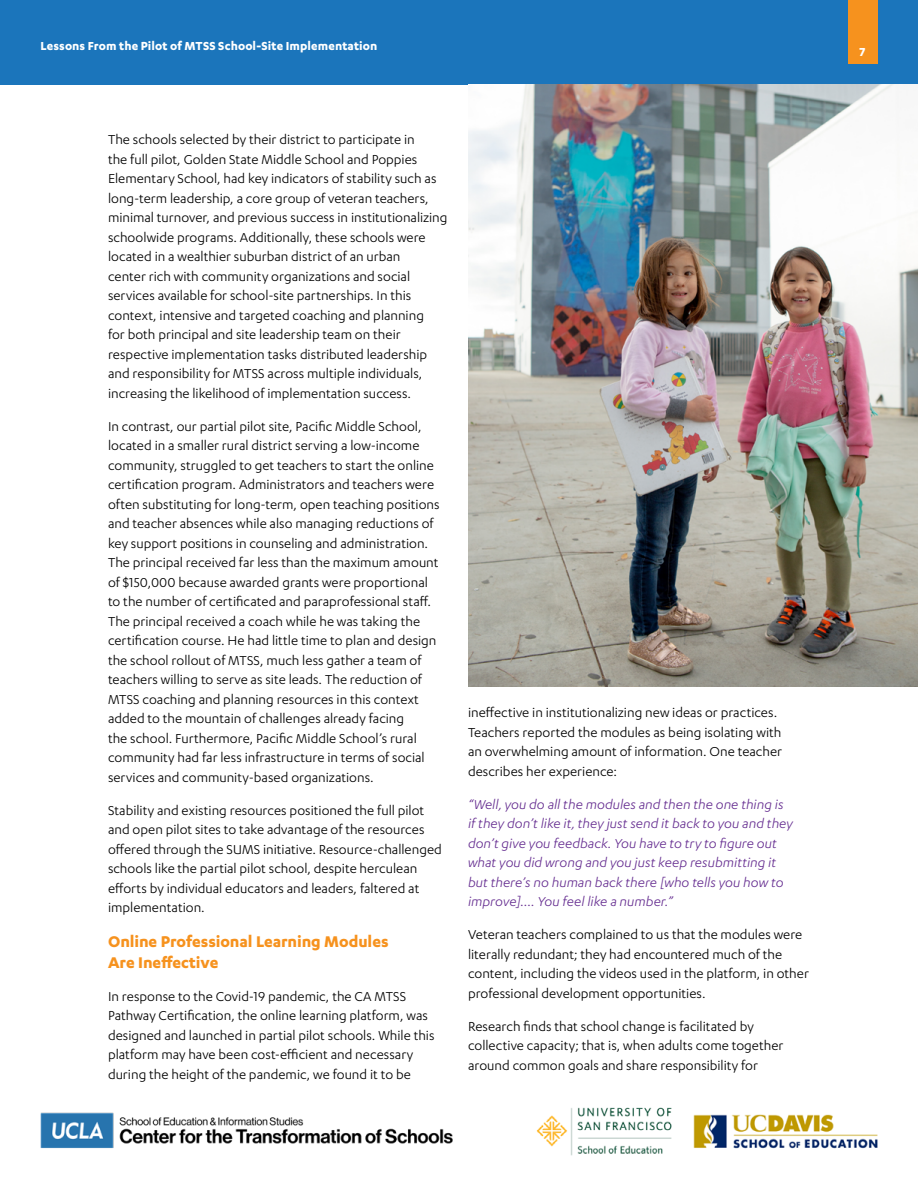
<style>
.page{position:relative;width:918px;height:1188px;background:#fff}
.page>*{position:absolute;margin:0;border:0;box-sizing:border-box;transform-origin:0 0}
.t1{font:700 18px/21px "Karbon";letter-spacing:-.005em;color:#f6921e}
.t2{font:15px/19.5px "Karbon";color:#000}
.t3{font:italic 15px/19.5px "Karbon";letter-spacing:.005em;color:#652d90}
.t4{font:700 13.5px "Karbon";letter-spacing:.01em;color:#fff}
</style>
<div class="page">
<div style="left:0;top:0;width:918px;height:85px;background:#1b75bb"></div>
<div style="left:848px;top:0;width:30px;height:64px;background:#f6921e"></div>
<img style="left:40px;top:1112px;width:413px;height:37px">
<img style="left:536px;top:1107px;width:136px;height:49px">
<img style="left:693px;top:1114px;width:185px;height:35px">
<img style="left:468px;top:85px;width:450px;height:602px">
<p class="t4" style="left:40px;top:38px;width:338px">Lessons From the Pilot of MTSS School-Site Implementation</p>
<p class="t2" style="left:108px;top:130px;width:341px">The schools selected by their district to participate in<br>the full pilot, Golden State Middle School and Poppies Elementary School, had key indicators of stability such as long-term leadership, a core group of veteran teachers, minimal turnover, and previous success in institutionalizing schoolwide programs. Additionally, these schools were located in a wealthier suburban district of an urban<br>center rich with community organizations and social services available for school-site partnerships. In this context, intensive and targeted coaching and planning<br>for both principal and site leadership team on their respective implementation tasks distributed leadership and responsibility for MTSS across multiple individuals, increasing the likelihood of implementation success.</p>
<p class="t2" style="left:108px;top:416px;width:333px">In contrast, our partial pilot site, Pacific Middle School, located in a smaller rural district serving a low-income community, struggled to get teachers to start the online certification program. Administrators and teachers were often substituting for long-term, open teaching positions and teacher absences while also managing reductions of key support positions in counseling and administration.<br>The principal received far less than the maximum amount of $150,000 because awarded grants were proportional to the number of certificated and paraprofessional staff.<br>The principal received a coach while he was taking the certification course. He had little time to plan and design the school rollout of MTSS, much less gather a team of teachers willing to serve as site leads. The reduction of MTSS coaching and planning resources in this context added to the mountain of challenges already facing<br>the school. Furthermore, Pacific Middle School’s rural community had far less infrastructure in terms of social services and community-based organizations.</p>
<p class="t2" style="left:108px;top:800px;width:335px">Stability and existing resources positioned the full pilot and open pilot sites to take advantage of the resources offered through the SUMS initiative. Resource-challenged schools like the partial pilot school, despite herculean efforts by individual educators and leaders, faltered at implementation.</p>
<p class="t1" style="left:108px;top:930px;width:282px">Online Professional Learning Modules<br>Are Ineffective</p>
<p class="t2" style="left:108px;top:986px;width:328px">In response to the Covid-19 pandemic, the CA MTSS Pathway Certification, the online learning platform, was designed and launched in partial pilot schools. While this platform may have been cost-efficient and necessary during the height of the pandemic, we found it to be</p>
<p class="t2" style="left:468px;top:703px;width:316px">ineffective in institutionalizing new ideas or practices.<br>Teachers reported the modules as being isolating with an overwhelming amount of information. One teacher describes her experience:</p>
<p class="t3" style="left:468px;top:794px;width:326px">“Well, you do all the modules and then the one thing is if they don’t like it, they just send it back to you and they don’t give you feedback. You have to try to figure out what you did wrong and you just keep resubmitting it but there’s no human back there [who tells you how to improve]…. You feel like a number.”</p>
<p class="t2" style="left:468px;top:925px;width:343px">Veteran teachers complained to us that the modules were literally redundant; they had encountered much of the content, including the videos used in the platform, in other professional development opportunities.</p>
<p class="t2" style="left:468px;top:1016px;width:317px">Research finds that school change is facilitated by collective capacity; that is, when adults come together around common goals and share responsibility for</p>
<p class="t4" style="left:860px;top:44px;width:8px">7</p>
</div>
